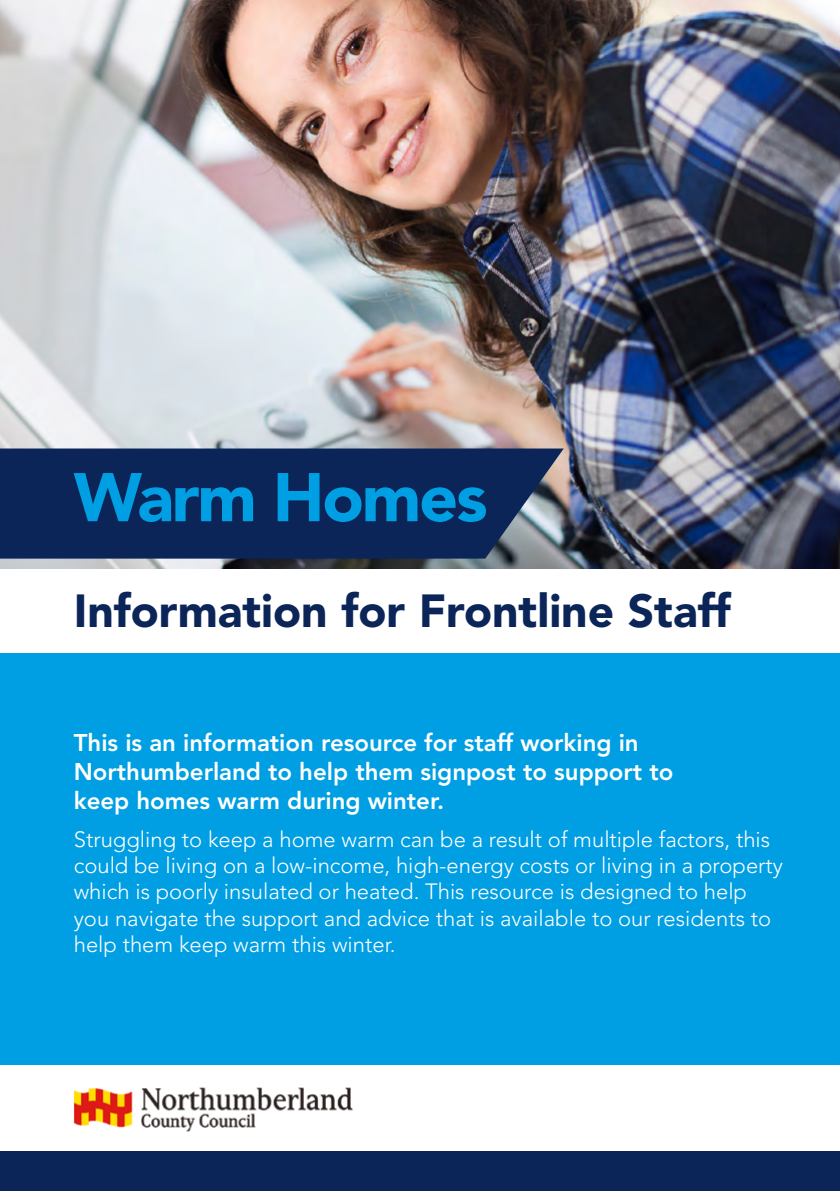
<style>
.page{position:relative;width:840px;height:1191px;background:#fff}
.page>*{position:absolute;margin:0;border:0;box-sizing:border-box;transform-origin:0 0}
.t1{font:900 68px "Avenir LT Std";letter-spacing:-.03em;color:#009fe3}
.t2{font:900 46px "Avenir LT Std";color:#0b2559}
.t3{font:800 24px/28.8px "Avenir LT Std";color:#fff}
.t4{font:300 22px/26.4px "Avenir LT Std";color:#fff}
</style>
<div class="page">
<img style="left:0;top:0;width:839px;height:569px">
<div style="left:0;top:653px;width:839px;height:411px;background:#009fe3"></div>
<img style="left:73px;top:1087px;width:280px;height:45px">
<div style="left:0;top:1151px;width:839px;height:40px;background:#0b2559"></div>
<svg style="left:0;top:448px;width:563px;height:110px;background:#152d5e"></svg>
<h1 class="t1" style="left:74px;top:456px;width:415px">Warm Homes</h1>
<h2 class="t2" style="left:74px;top:583px;width:658px">Information for Frontline Staff</h2>
<p class="t3" style="left:74px;top:728px;width:600px">This is an information resource for staff working in<br>Northumberland to help them signpost to support to keep homes warm during winter.</p>
<p class="t4" style="left:74px;top:826px;width:710px">Struggling to keep a home warm can be a result of multiple factors, this could be living on a low-income, high-energy costs or living in a property which is poorly insulated or heated. This resource is designed to help you navigate the support and advice that is available to our residents to help them keep warm this winter.</p>
</div>
